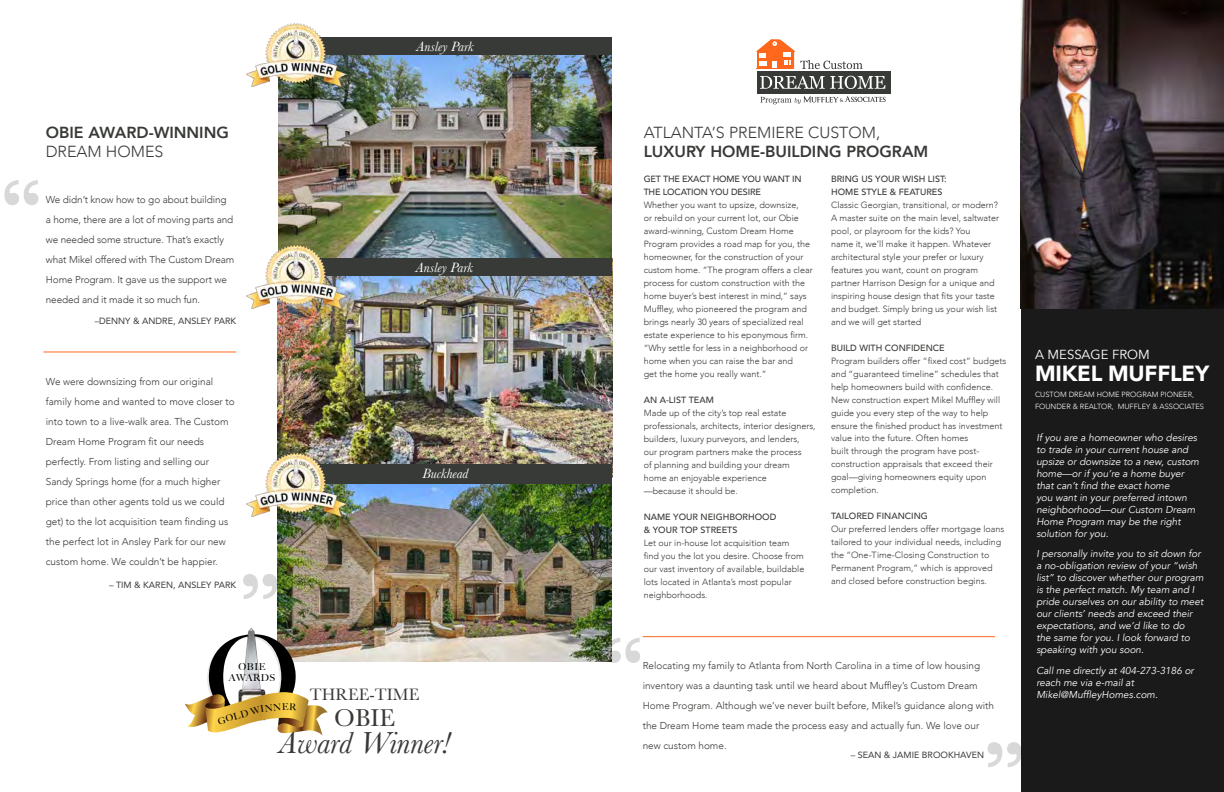
<style>
.page{position:relative;width:1224px;height:792px;background:#fff}
.page>*{position:absolute;margin:0;border:0;box-sizing:border-box;transform-origin:0 0}
.t1{font:700 72px "Baskerville";color:#d7d8d7}
.t2{font:italic 31.6px "Baskerville";color:#373a36}
.t3{font:25.2px "Baskerville";color:#373a36}
.t4{font:900 21.9px "Avenir";letter-spacing:-.01em;color:#fff}
.t5{font:17.1px "Baskerville";color:#373a36}
.t6{font:800 16px "Avenir";color:#373a36}
.t7{font:300 16px "Avenir";color:#373a36}
.t8{font:italic 14px "Baskerville";color:#fff}
.t9{font:13.1px "Avenir";color:#fff}
.t10{font:300 10px/20px "Avenir";color:#373a36}
.t11{font:italic 10px/12px "Avenir";color:#fff}
.t12{font:500 9.6px/11.2px "Big Caslon";letter-spacing:.05em;color:#000;text-align:center}
.t13{font:500 9.3px "Big Caslon";color:#000}
.t14{font:300 9px/13px "Avenir";color:#373a36}
.t15{font:500 9px/13px "Avenir";color:#373a36}
.t16{font:9px "Avenir";color:#373a36}
.t17{font:500 9px/13px "Avenir";letter-spacing:-.02em;color:#373a36}
.t18{font:300 7.5px/12.2px "Avenir";color:#fff}
</style>
<div class="page">
<img style="left:278px;top:55px;width:334px;height:409px">
<img style="left:278px;top:484px;width:334px;height:177px">
<svg style="left:760px;top:96px;width:126px;height:8px"></svg>
<div style="left:757px;top:71px;width:133px;height:22px;background:#373a36"></div>
<svg style="left:760px;top:76px;width:125px;height:13px"></svg>
<svg style="left:756px;top:39px;width:107px;height:30px"></svg>
<hr style="left:757px;top:69px;width:37px;height:1px;background:#ff671d">
<div style="left:279px;top:37px;width:333px;height:18px;background:#373a36"></div>
<div style="left:279px;top:258px;width:333px;height:18px;background:#373a36"></div>
<div style="left:278px;top:464px;width:334px;height:20px;background:#373a36"></div>
<div style="left:1021px;top:0;width:203px;height:792px;background:#1a1a1a"></div>
<img style="left:1021px;top:0;width:203px;height:309px">
<img style="left:247px;top:628px;width:8px;height:6px">
<img style="left:247px;top:23px;width:100px;height:64px">
<img style="left:247px;top:245px;width:100px;height:63px">
<img style="left:247px;top:453px;width:100px;height:63px">
<hr style="left:643px;top:636px;width:352px;height:1px;background:#ff671d">
<hr style="left:43px;top:352px;width:193px;height:1px;background:#ff671d">
<svg style="left:185px;top:634px;width:143px;height:102px"></svg>
<h3 class="t6" style="left:46px;top:120px;width:185px">OBIE AWARD-WINNING</h3>
<h3 class="t7" style="left:46px;top:142px;width:119px">DREAM HOMES</h3>
<h1 class="t1" style="left:0;top:155px;width:44px">“</h1>
<p class="t10" style="left:46px;top:190px;width:190px">We didn’t know how to go about building a home, there are a lot of moving parts and we needed some structure. That’s exactly what Mikel offered with The Custom Dream Home Program. It gave us the support we needed and it made it so much fun.</p>
<p class="t16" style="left:95px;top:313px;width:143px">–DENNY &amp; ANDRE, ANSLEY PARK</p>
<p class="t10" style="left:46px;top:372px;width:191px">We were downsizing from our original family home and wanted to move closer to into town to a live-walk area. The Custom Dream Home Program fit our needs perfectly. From listing and selling our Sandy Springs home (for a much higher price than other agents told us we could get) to the lot acquisition team finding us the perfect lot in Ansley Park for our new custom home. We couldn’t be happier.</p>
<p class="t16" style="left:109px;top:577px;width:129px">– TIM &amp; KAREN, ANSLEY PARK</p>
<h1 class="t1" style="left:239px;top:549px;width:44px">”</h1>
<p class="t12" style="left:229px;top:661px;width:48px">OBIE<br>AWARDS</p>
<h3 class="t8" style="left:416px;top:37px;width:59px">Ansley Park</h3>
<h3 class="t8" style="left:416px;top:259px;width:59px">Ansley Park</h3>
<h3 class="t8" style="left:423px;top:465px;width:47px">Buckhead</h3>
<p class="t13" style="left:217px;top:716px;width:45px;rotate:-16deg">GOLD W</p>
<h3 class="t5" style="left:310px;top:683px;width:111px">THREE-TIME</h3>
<h3 class="t3" style="left:334px;top:702px;width:63px">OBIE</h3>
<h2 class="t2" style="left:279px;top:722px;width:172px">Award Winner!</h2>
<h3 class="t7" style="left:644px;top:123px;width:238px">ATLANTA’S PREMIERE CUSTOM,</h3>
<h3 class="t6" style="left:644px;top:139px;width:286px">LUXURY HOME-BUILDING PROGRAM</h3>
<p class="t17" style="left:644px;top:172px;width:159px">GET THE EXACT HOME YOU WANT IN<br>THE LOCATION YOU DESIRE</p>
<p class="t14" style="left:644px;top:198px;width:171px">Whether you want to upsize, downsize,<br>or rebuild on your current lot, our Obie award-winning, Custom Dream Home Program provides a road map for you, the homeowner, for the construction of your custom home. “The program offers a clear process for custom construction with the home buyer’s best interest in mind,” says Muffley, who pioneered the program and brings nearly 30 years of specialized real estate experience to his eponymous firm. “Why settle for less in a neighborhood or home when you can raise the bar and<br>get the home you really want.”</p>
<p class="t15" style="left:644px;top:393px;width:72px">AN A-LIST TEAM</p>
<p class="t14" style="left:644px;top:406px;width:173px">Made up of the city’s top real estate professionals, architects, interior designers, builders, luxury purveyors, and lenders,<br>our program partners make the process<br>of planning and building your dream<br>home an enjoyable experience<br>—because it should be.</p>
<p class="t15" style="left:644px;top:509px;width:134px">NAME YOUR NEIGHBORHOOD &amp; YOUR TOP STREETS</p>
<p class="t14" style="left:644px;top:536px;width:162px">Let our in-house lot acquisition team find you the lot you desire. Choose from our vast inventory of available, buildable lots located in Atlanta’s most popular neighborhoods.</p>
<p class="t15" style="left:831px;top:171px;width:117px">BRING US YOUR WISH LIST:<br>HOME STYLE &amp; FEATURES</p>
<p class="t14" style="left:831px;top:198px;width:170px">Classic Georgian, transitional, or modern?<br>A master suite on the main level, saltwater pool, or playroom for the kids? You<br>name it, we’ll make it happen. Whatever architectural style your prefer or luxury features you want, count on program partner Harrison Design for a unique and inspiring house design that fits your taste and budget. Simply bring us your wish list and we will get started</p>
<p class="t15" style="left:831px;top:340px;width:115px">BUILD WITH CONFIDENCE</p>
<p class="t14" style="left:831px;top:354px;width:177px">Program builders offer “fixed cost” budgets and “guaranteed timeline” schedules that help homeowners build with confidence.<br>New construction expert Mikel Muffley will guide you every step of the way to help ensure the finished product has investment value into the future. Often homes<br>built through the program have post&shy;construction appraisals that exceed their goal—giving homeowners equity upon completion.</p>
<p class="t15" style="left:831px;top:509px;width:98px">TAILORED FINANCING</p>
<p class="t14" style="left:831px;top:523px;width:175px">Our preferred lenders offer mortgage loans tailored to your individual needs, including the “One-Time-Closing Construction to Permanent Program,” which is approved and closed before construction begins.</p>
<h1 class="t1" style="left:602px;top:613px;width:44px">“</h1>
<p class="t10" style="left:643px;top:656px;width:353px">Relocating my family to Atlanta from North Carolina in a time of low housing inventory was a daunting task until we heard about Muffley’s Custom Dream Home Program. Although we’ve never built before, Mikel’s guidance along with the Dream Home team made the process easy and actually fun. We love our new custom home.</p>
<p class="t16" style="left:851px;top:748px;width:135px">– SEAN &amp; JAMIE BROOKHAVEN</p>
<h1 class="t1" style="left:984px;top:717px;width:44px">”</h1>
<h3 class="t9" style="left:1035px;top:347px;width:116px">A MESSAGE FROM</h3>
<h3 class="t4" style="left:1035px;top:355px;width:176px">MIKEL MUFFLEY</h3>
<p class="t18" style="left:1035px;top:388px;width:170px">CUSTOM DREAM HOME PROGRAM PIONEER,<br>FOUNDER &amp; REALTOR, MUFFLEY &amp; ASSOCIATES</p>
<p class="t11" style="left:1036px;top:432px;width:164px">If you are a homeowner who desires to trade in your current house and upsize or downsize to a new, custom home—or if you’re a home buyer that can’t find the exact home<br>you want in your preferred intown neighborhood—our Custom Dream<br>Home Program may be the right solution for you.</p>
<p class="t11" style="left:1036px;top:548px;width:169px">I personally invite you to sit down for a no-obligation review of your “wish list” to discover whether our program is the perfect match. My team and I pride ourselves on our ability to meet our clients’ needs and exceed their expectations, and we’d like to do<br>the same for you. I look forward to speaking with you soon.</p>
<p class="t11" style="left:1036px;top:665px;width:159px">Call me directly at 404-273-3186 or reach me via e-mail at<br>Mikel@MuffleyHomes.com.</p>
</div>
